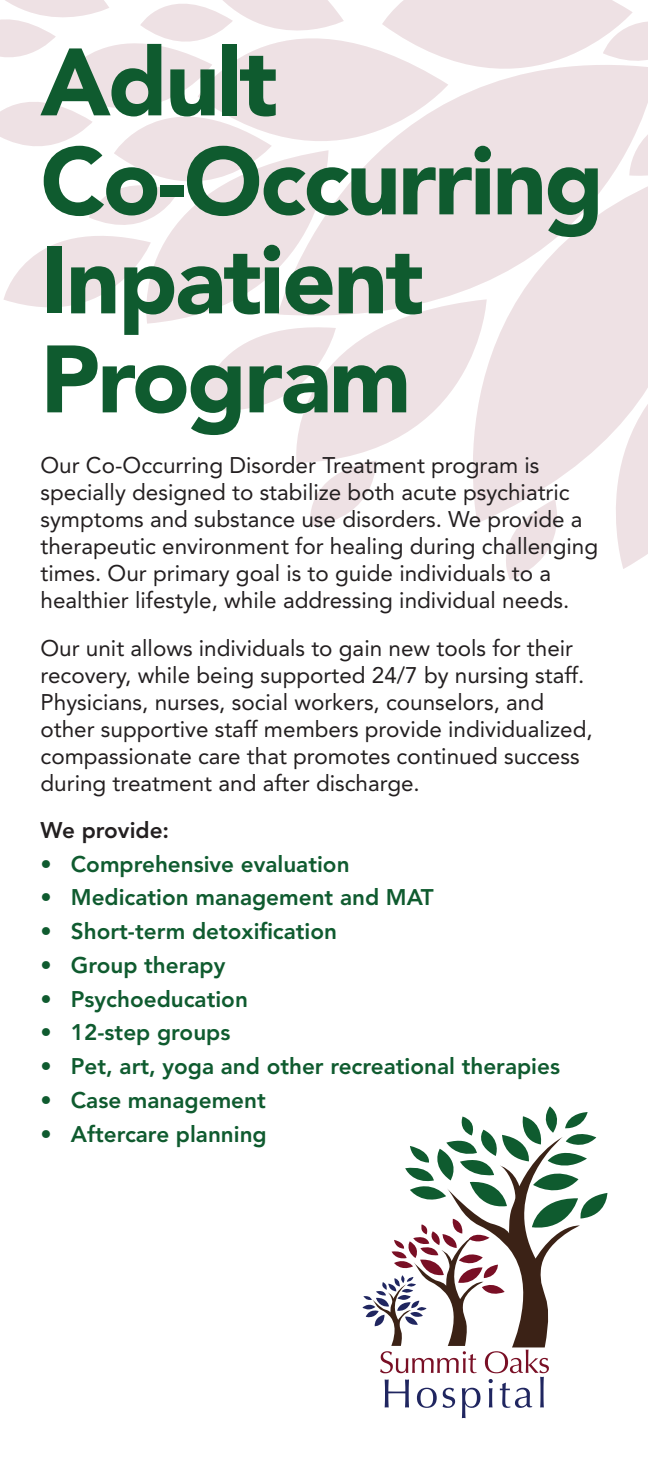
<style>
.page{position:relative;width:648px;height:1458px;background:#fff}
.page>*{position:absolute;margin:0;border:0;box-sizing:border-box;transform-origin:0 0}
.t1{font:900 94.5px/99px "Avenir";letter-spacing:-.025em;color:#0f5b2f}
.t2{font:22.5px/27px "Avenir";color:#231f20}
.t3{font:800 22.5px "Avenir";color:#0f5b2f}
.t4{font:800 22.5px "Avenir";color:#231f20}
</style>
<div class="page">
<svg style="left:0;top:0;width:648px;height:580px"></svg>
<svg style="left:362px;top:1106px;width:245px;height:312px"></svg>
<p class="t1" style="left:40px;top:33px;width:565px">Adult<br>Co-Occurring<br>Inpatient<br>Program</p>
<p class="t2" style="left:40px;top:452px;width:559px">Our Co-Occurring Disorder Treatment program is specially designed to stabilize both acute psychiatric symptoms and substance use disorders. We provide a therapeutic environment for healing during challenging times. Our primary goal is to guide individuals to a healthier lifestyle, while addressing individual needs.</p>
<p class="t2" style="left:40px;top:634px;width:554px">Our unit allows individuals to gain new tools for their recovery, while being supported 24/7 by nursing staff.<br>Physicians, nurses, social workers, counselors, and other supportive staff members provide individualized, compassionate care that promotes continued success during treatment and after discharge.</p>
<p class="t4" style="left:40px;top:817px;width:130px">We provide:</p>
<p class="t3" style="left:40px;top:850px;width:311px">• Comprehensive evaluation</p>
<p class="t3" style="left:40px;top:884px;width:395px">• Medication management and MAT</p>
<p class="t3" style="left:40px;top:918px;width:298px">• Short-term detoxification</p>
<p class="t3" style="left:40px;top:952px;width:186px">• Group therapy</p>
<p class="t3" style="left:40px;top:985px;width:209px">• Psychoeducation</p>
<p class="t3" style="left:40px;top:1019px;width:191px">• 12-step groups</p>
<p class="t3" style="left:40px;top:1053px;width:521px">• Pet, art, yoga and other recreational therapies</p>
<p class="t3" style="left:40px;top:1087px;width:227px">• Case management</p>
<p class="t3" style="left:40px;top:1120px;width:228px">• Aftercare planning</p>
</div>
